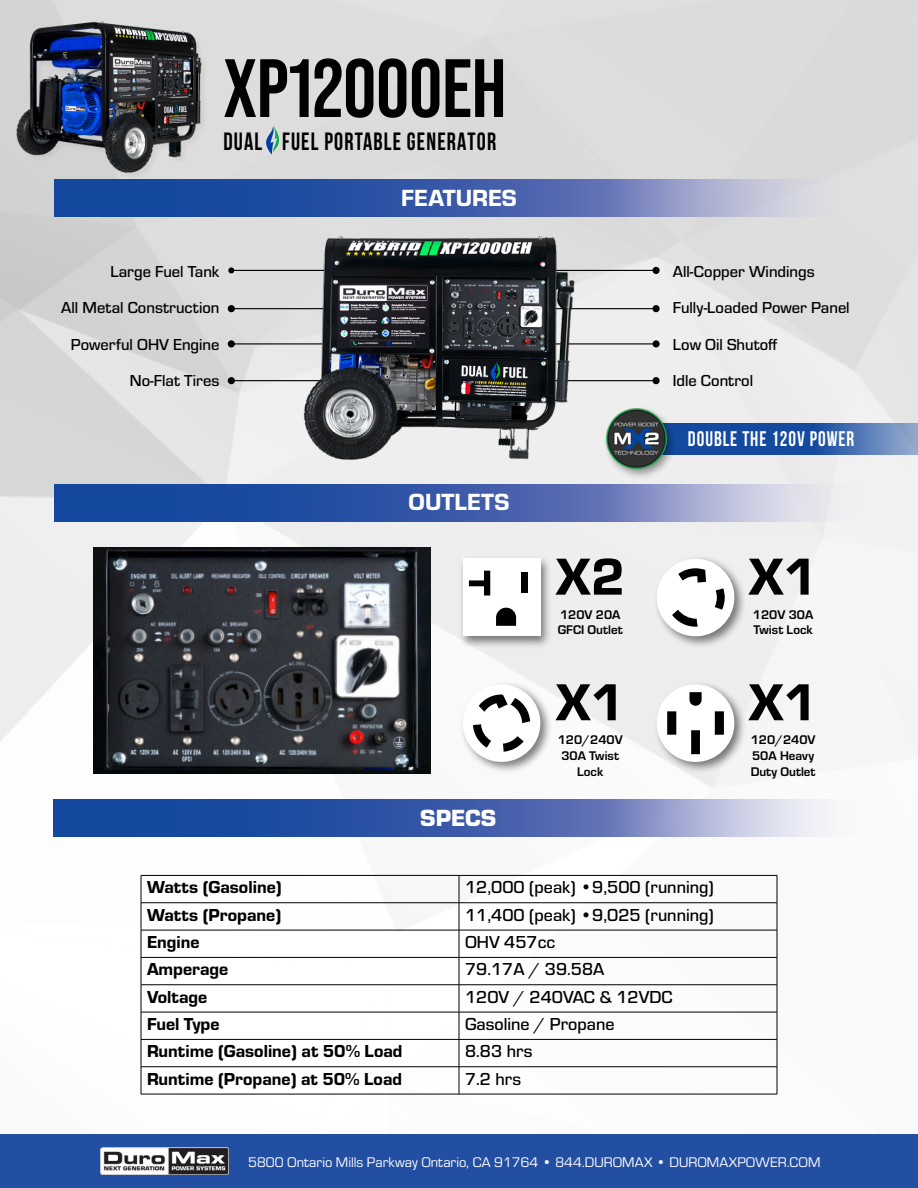
<style>
.page{position:relative;width:918px;height:1188px;background:#fff}
.page>*{position:absolute;margin:0;border:0;box-sizing:border-box;transform-origin:0 0}
.t1{font:700 82.5px "Bebas Neue Pro";color:#000}
.t2{font:53.85px "Eurostile Hea";color:#000}
.t3{font:700 24.9px "Bebas Neue";letter-spacing:.05em;color:#000;scale:.91 1}
.t4{font:24.3px "Eurostile Hea";color:#fff}
.t5{font:900 24.3px "Eurostile";color:#fff}
.t6{font:700 21.15px "Bebas Neue";letter-spacing:.05em;color:#fff;scale:.91 1}
.t7{font:500 18px "Eurostile";color:#000}
.t8{font:18px "Eurostile Hea";color:#000}
.t9{font:500 16.5px "Eurostile";color:#000}
.t10{font:14.4px "Eurostile";color:#fff}
.t11{font:700 13.05px/15.6px "Eurostile";color:#000}
</style>
<div class="page">
<img style="left:0;top:0;width:918px;height:1095px">
<svg style="left:54px;top:179px;width:810px;height:38px;background:#5873b3"></svg>
<svg style="left:54px;top:484px;width:810px;height:37px;background:#5975b5"></svg>
<div style="left:0;top:1134px;width:918px;height:54px;background:#234fa2"></div>
<img style="left:101px;top:1147px;width:127px;height:28px">
<img style="left:94px;top:548px;width:337px;height:225px">
<div style="left:458px;top:555px;width:94px;height:94px;background:#000;opacity:.5"></div>
<div style="left:463px;top:559px;width:77px;height:77px;background:#fff"></div>
<svg style="left:469px;top:571px;width:21px;height:25px"></svg>
<div style="left:521px;top:572px;width:6px;height:21px;background:#000"></div>
<svg style="left:496px;top:608px;width:20px;height:18px"></svg>
<div style="left:653px;top:555px;width:94px;height:93px;background:#000;opacity:.5"></div>
<div style="left:657px;top:559px;width:77px;height:77px;background:#fff;border-radius:50%"></div>
<svg style="left:678px;top:568px;width:28px;height:15px"></svg>
<svg style="left:672px;top:610px;width:26px;height:17px"></svg>
<svg style="left:715px;top:588px;width:10px;height:22px"></svg>
<div style="left:459px;top:680px;width:94px;height:94px;background:#000;opacity:.5"></div>
<div style="left:463px;top:684px;width:77px;height:78px;background:#fff;border-radius:50%"></div>
<svg style="left:473px;top:694px;width:57px;height:58px"></svg>
<div style="left:653px;top:680px;width:94px;height:94px;background:#000;opacity:.5"></div>
<div style="left:657px;top:684px;width:77px;height:78px;background:#fff;border-radius:50%"></div>
<svg style="left:689px;top:692px;width:13px;height:14px"></svg>
<div style="left:668px;top:713px;width:7px;height:21px;background:#000"></div>
<div style="left:667px;top:711px;width:9px;height:24px;border:2px solid #000"></div>
<div style="left:716px;top:713px;width:7px;height:21px;background:#000"></div>
<div style="left:715px;top:711px;width:9px;height:24px;border:2px solid #000"></div>
<div style="left:692px;top:731px;width:7px;height:22px;background:#000"></div>
<div style="left:691px;top:730px;width:9px;height:24px;border:2px solid #000"></div>
<div style="left:18px;top:23px;width:191px;height:157px;background:#ddd"></div>
<img style="left:14px;top:19px;width:191px;height:164px">
<svg style="left:53px;top:799px;width:810px;height:38px;background:#5a77b7"></svg>
<hr style="left:459px;top:875px;width:318px;height:1px;background:#000">
<hr style="left:459px;top:902px;width:318px;height:1px;background:#000">
<hr style="left:459px;top:957px;width:318px;height:1px;background:#000">
<hr style="left:459px;top:984px;width:318px;height:1px;background:#000">
<hr style="left:459px;top:1012px;width:318px;height:1px;background:#000">
<hr style="left:459px;top:1039px;width:318px;height:1px;background:#000">
<hr style="left:459px;top:1066px;width:318px;height:1px;background:#000">
<hr style="left:459px;top:930px;width:318px;height:1px;background:#000">
<svg style="left:777px;top:876px;width:1px;height:218px"></svg>
<hr style="left:459px;top:1094px;width:318px;height:1px;background:#000">
<hr style="left:141px;top:875px;width:318px;height:1px;background:#000">
<hr style="left:141px;top:902px;width:318px;height:1px;background:#000">
<hr style="left:141px;top:957px;width:318px;height:1px;background:#000">
<hr style="left:141px;top:984px;width:318px;height:1px;background:#000">
<hr style="left:141px;top:1012px;width:318px;height:1px;background:#000">
<hr style="left:141px;top:1039px;width:318px;height:1px;background:#000">
<hr style="left:141px;top:1066px;width:318px;height:1px;background:#000">
<hr style="left:141px;top:930px;width:318px;height:1px;background:#000">
<svg style="left:141px;top:876px;width:1px;height:218px"></svg>
<svg style="left:459px;top:876px;width:1px;height:218px"></svg>
<hr style="left:141px;top:1094px;width:318px;height:1px;background:#000">
<hr style="left:231px;top:270px;width:102px;height:1px;background:#000">
<svg style="left:228px;top:267px;width:6px;height:6px"></svg>
<hr style="left:231px;top:308px;width:102px;height:1px;background:#000">
<svg style="left:228px;top:306px;width:6px;height:6px"></svg>
<div style="left:228px;top:305px;width:7px;height:7px;border:1px solid #000;border-radius:50%"></div>
<hr style="left:231px;top:343px;width:102px;height:1px;background:#000">
<svg style="left:228px;top:341px;width:6px;height:6px"></svg>
<div style="left:228px;top:340px;width:7px;height:7px;border:1px solid #000;border-radius:50%"></div>
<hr style="left:231px;top:380px;width:102px;height:1px;background:#000">
<svg style="left:228px;top:378px;width:6px;height:6px"></svg>
<div style="left:228px;top:377px;width:7px;height:7px;border:1px solid #000;border-radius:50%"></div>
<hr style="left:554px;top:380px;width:102px;height:1px;background:#000">
<svg style="left:653px;top:378px;width:6px;height:6px"></svg>
<div style="left:653px;top:377px;width:7px;height:7px;border:1px solid #000;border-radius:50%"></div>
<hr style="left:554px;top:343px;width:102px;height:1px;background:#000">
<svg style="left:653px;top:341px;width:6px;height:6px"></svg>
<div style="left:653px;top:340px;width:7px;height:7px;border:1px solid #000;border-radius:50%"></div>
<hr style="left:554px;top:308px;width:102px;height:1px;background:#000">
<svg style="left:653px;top:306px;width:6px;height:6px"></svg>
<div style="left:653px;top:305px;width:7px;height:7px;border:1px solid #000;border-radius:50%"></div>
<hr style="left:554px;top:270px;width:102px;height:1px;background:#000">
<svg style="left:653px;top:267px;width:6px;height:6px"></svg>
<div style="left:653px;top:267px;width:7px;height:7px;border:1px solid #000;border-radius:50%"></div>
<img style="left:279px;top:216px;width:319px;height:254px">
<svg style="left:266px;top:126px;width:13px;height:29px"></svg>
<svg style="left:677px;top:423px;width:241px;height:31px;background:#305fa9"></svg>
<div style="left:603px;top:406px;width:74px;height:74px;background:#000;opacity:.4"></div>
<img style="left:603px;top:408px;width:67px;height:62px">
<h1 class="t1" style="left:224px;top:41px;width:284px">XP12000EH</h1>
<h3 class="t3" style="left:224px;top:128px;width:301px">DUAL FUEL PORTABLE GENERATOR</h3>
<p class="t9" style="left:110px;top:260px;width:111px">Large Fuel Tank</p>
<p class="t9" style="left:61px;top:297px;width:160px">All Metal Construction</p>
<p class="t9" style="left:71px;top:333px;width:150px">Powerful OHV Engine</p>
<p class="t9" style="left:130px;top:370px;width:91px">No-Flat Tires</p>
<h3 class="t4" style="left:401px;top:181px;width:117px">FEATURES</h3>
<h3 class="t4" style="left:409px;top:485px;width:102px">OUTLETS</h3>
<h3 class="t5" style="left:420px;top:800px;width:78px">SPECS</h3>
<h2 class="t2" style="left:556px;top:539px;width:71px">X2</h2>
<p class="t11" style="left:558px;top:606px;width:66px">120V 20A<br>GFCI Outlet</p>
<h2 class="t2" style="left:556px;top:665px;width:71px">X1</h2>
<p class="t11" style="left:558px;top:731px;width:66px;text-align:center">120/240V<br>30A Twist<br>Lock</p>
<p class="t9" style="left:673px;top:260px;width:143px">All-Copper Windings</p>
<p class="t9" style="left:673px;top:297px;width:178px">Fully-Loaded Power Panel</p>
<p class="t9" style="left:673px;top:333px;width:106px">Low Oil Shutoff</p>
<p class="t9" style="left:673px;top:370px;width:82px">Idle Control</p>
<p class="t6" style="left:688px;top:427px;width:184px">DOUBLE THE 120V POWER</p>
<h2 class="t2" style="left:748px;top:539px;width:71px">X1</h2>
<p class="t11" style="left:753px;top:606px;width:62px">120V 30A<br>Twist Lock</p>
<h2 class="t2" style="left:748px;top:665px;width:71px">X1</h2>
<p class="t11" style="left:751px;top:731px;width:66px;text-align:justify">120/240V 50A Heavy Duty Outlet</p>
<p class="t8" style="left:147px;top:875px;width:136px">Watts (Gasoline)</p>
<p class="t7" style="left:465px;top:875px;width:250px">12,000 (peak) •9,500 (running)</p>
<p class="t8" style="left:147px;top:902px;width:136px">Watts (Propane)</p>
<p class="t7" style="left:465px;top:902px;width:250px">11,400 (peak) •9,025 (running)</p>
<p class="t8" style="left:147px;top:929px;width:54px">Engine</p>
<p class="t7" style="left:465px;top:930px;width:92px">OHV 457cc</p>
<p class="t8" style="left:147px;top:957px;width:83px">Amperage</p>
<p class="t7" style="left:465px;top:957px;width:141px">79.17A / 39.58A</p>
<p class="t8" style="left:147px;top:984px;width:62px">Voltage</p>
<p class="t7" style="left:465px;top:984px;width:209px">120V / 240VAC &amp; 12VDC</p>
<p class="t8" style="left:147px;top:1011px;width:74px">Fuel Type</p>
<p class="t7" style="left:465px;top:1012px;width:151px">Gasoline / Propane</p>
<p class="t8" style="left:147px;top:1039px;width:257px">Runtime (Gasoline) at 50% Load</p>
<p class="t7" style="left:465px;top:1039px;width:69px">8.83 hrs</p>
<p class="t8" style="left:147px;top:1066px;width:257px">Runtime (Propane) at 50% Load</p>
<p class="t7" style="left:465px;top:1066px;width:58px">7.2 hrs</p>
<p class="t10" style="left:248px;top:1152px;width:574px">5800 Ontario Mills Parkway Ontario, CA 91764 • 844.DUROMAX • DUROMAXPOWER.COM</p>
</div>
